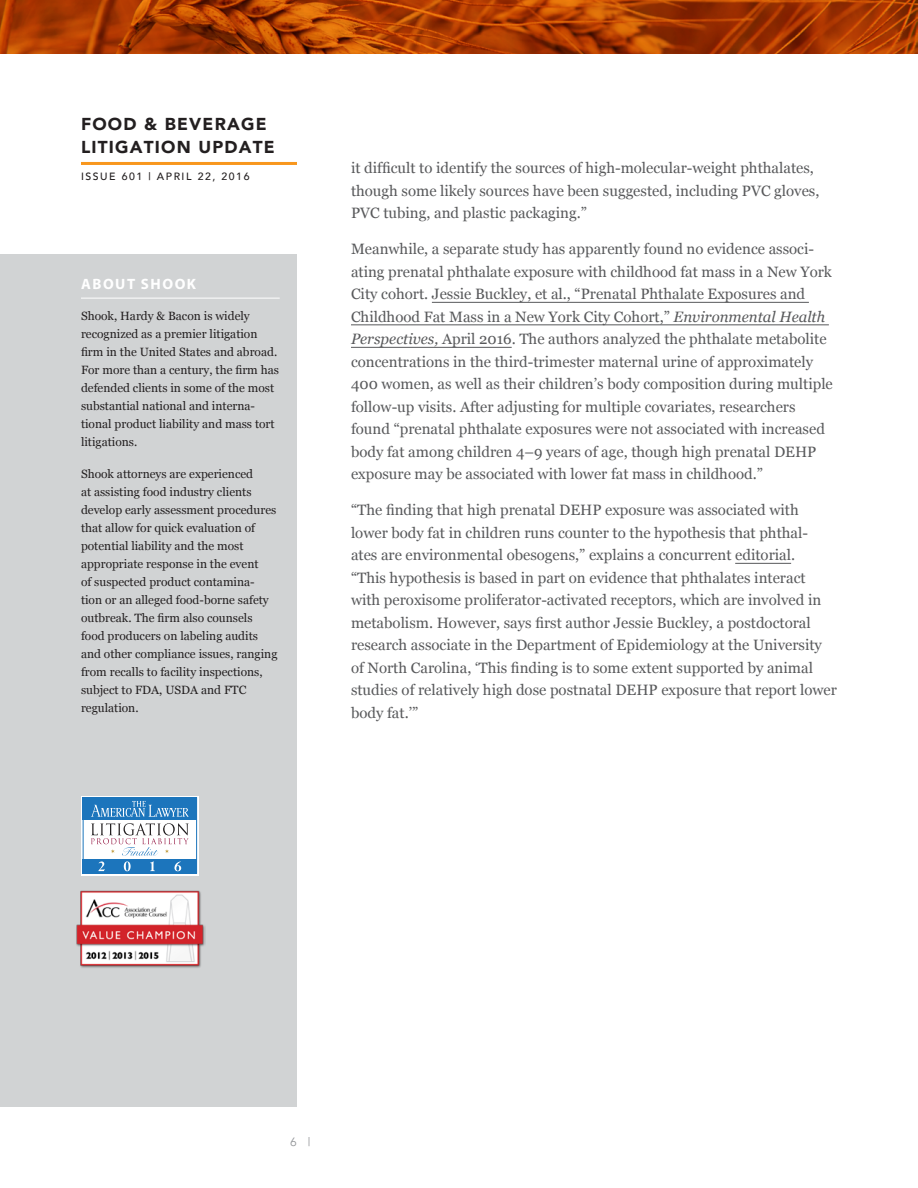
<style>
.page{position:relative;width:918px;height:1188px;background:#fff}
.page>*{position:absolute;margin:0;border:0;box-sizing:border-box;transform-origin:0 0}
.t1{font:900 17.25px/22.5px "Avenir";letter-spacing:.07em;color:#231f20}
.t2{font:15px/22.5px "Georgia";color:#58595b}
.t3{font:700 15px "Myriad Pro";letter-spacing:.1em;color:#fff}
.t4{font:12px/18px "Georgia";color:#231f20}
.t5{font:12px "Avenir";color:#939598}
.t6{font:500 10.5px "Avenir";letter-spacing:.15em;color:#231f20}
.s1{font-style:italic}
</style>
<div class="page">
<hr style="left:81px;top:162px;width:216px;height:3px;background:#f8971d">
<svg style="left:0;top:0;width:918px;height:54px;background:#a83c02"></svg>
<hr style="left:432px;top:302px;width:377px;height:1px;background:#58595b">
<hr style="left:351px;top:324px;width:478px;height:1px;background:#58595b">
<hr style="left:351px;top:347px;width:161px;height:1px;background:#58595b">
<hr style="left:735px;top:563px;width:56px;height:1px;background:#58595b">
<div style="left:0;top:255px;width:297px;height:852px;background:#d1d3d4"></div>
<hr style="left:81px;top:298px;width:199px;height:1px;background:#fff">
<img style="left:76px;top:890px;width:130px;height:78px">
<svg style="left:81px;top:796px;width:118px;height:79px"></svg>
<div style="left:83px;top:797px;width:114px;height:23px;background:#1c75bc"></div>
<div style="left:83px;top:797px;width:114px;height:76px;border:1px solid #1c75bc"></div>
<div style="left:83px;top:859px;width:114px;height:14px;background:#1c75bc"></div>
<svg style="left:91px;top:801px;width:98px;height:16px"></svg>
<svg style="left:91px;top:823px;width:98px;height:48px"></svg>
<p class="t1" style="left:81px;top:113px;width:195px">FOOD &amp; BEVERAGE<br>LITIGATION UPDATE</p>
<p class="t6" style="left:81px;top:167px;width:170px">ISSUE 601 | APRIL 22, 2016</p>
<p class="t3" style="left:81px;top:274px;width:116px">ABOUT SHOOK</p>
<p class="t4" style="left:81px;top:307px;width:199px">Shook, Hardy &amp; Bacon is widely recognized as a premier litigation firm in the United States and abroad.<br>For more than a century, the firm has defended clients in some of the most substantial national and interna&shy;tional product liability and mass tort litigations.</p>
<p class="t4" style="left:81px;top:465px;width:198px">Shook attorneys are experienced<br>at assisting food industry clients develop early assessment procedures that allow for quick evaluation of potential liability and the most appropriate response in the event<br>of suspected product contamina&shy;tion or an alleged food-borne safety outbreak. The firm also counsels food producers on labeling audits and other compliance issues, ranging from recalls to facility inspections, subject to FDA, USDA and FTC regulation.</p>
<p class="t2" style="left:351px;top:157px;width:470px">it difficult to identify the sources of high-molecular-weight phthalates, though some likely sources have been suggested, including PVC gloves,<br>PVC tubing, and plastic packaging.”</p>
<p class="t2" style="left:351px;top:238px;width:483px">Meanwhile, a separate study has apparently found no evidence associ&shy;ating prenatal phthalate exposure with childhood fat mass in a New York City cohort. Jessie Buckley, et al., “Prenatal Phthalate Exposures and Childhood Fat Mass in a New York City Cohort,” <span class="s1">Environmental Health Perspectives,</span> April 2016. The authors analyzed the phthalate metabolite concentrations in the third-trimester maternal urine of approximately 400 women, as well as their children’s body composition during multiple follow-up visits. After adjusting for multiple covariates, researchers found “prenatal phthalate exposures were not associated with increased body fat among children 4–9 years of age, though high prenatal DEHP exposure may be associated with lower fat mass in childhood.”</p>
<p class="t2" style="left:351px;top:499px;width:487px">“The finding that high prenatal DEHP exposure was associated with lower body fat in children runs counter to the hypothesis that phthal&shy;ates are environmental obesogens,” explains a concurrent editorial.<br>“This hypothesis is based in part on evidence that phthalates interact with peroxisome proliferator-activated receptors, which are involved in metabolism. However, says first author Jessie Buckley, a postdoctoral research associate in the Department of Epidemiology at the University of North Carolina, ‘This finding is to some extent supported by animal studies of relatively high dose postnatal DEHP exposure that report lower body fat.’”</p>
<p class="t5" style="left:290px;top:1135px;width:22px">6 |</p>
</div>
